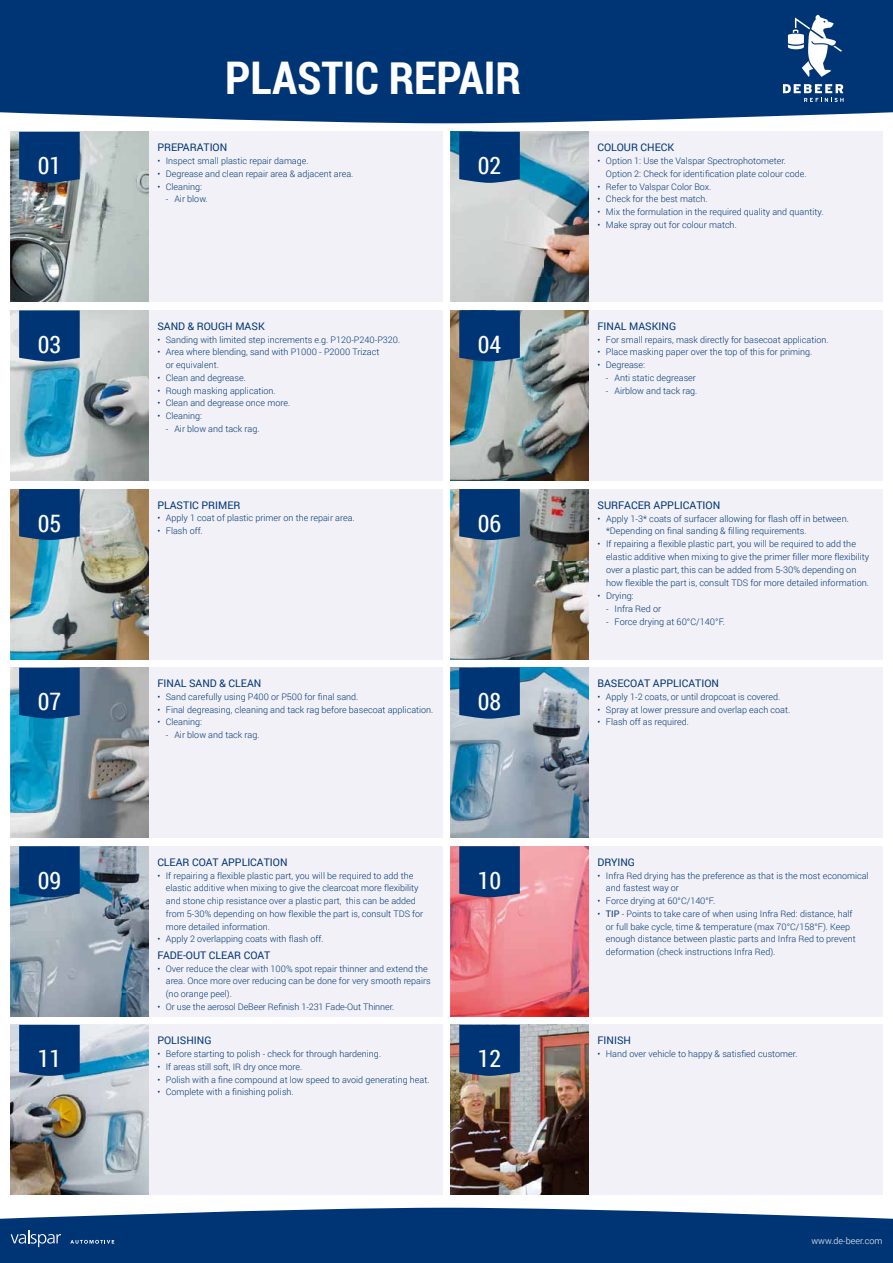
<style>
.page{position:relative;width:893px;height:1263px;background:#fff}
.page>*{position:absolute;margin:0;border:0;box-sizing:border-box;transform-origin:0 0}
.t1{font:700 45px "Roboto Condensed";color:#fff}
.t2{font:24px "Roboto Condensed";color:#fff}
.t3{font:10.57px "Roboto";color:#003575}
.t4{font:10.5px "Roboto";color:#003575}
.t5{font:300 9.07px/12.9px "Roboto";color:#003575}
.t6{font:300 9px/12.8px "Roboto";color:#003575}
.t7{font:300 9px "Roboto";color:#fff}
.s1{font-weight:400}
</style>
<div class="page">
<img style="left:11px;top:1025px;width:138px;height:170px">
<img style="left:11px;top:310px;width:138px;height:170px">
<img style="left:11px;top:132px;width:138px;height:170px">
<img style="left:451px;top:132px;width:138px;height:170px">
<img style="left:451px;top:310px;width:138px;height:170px">
<img style="left:451px;top:489px;width:138px;height:170px">
<img style="left:451px;top:668px;width:138px;height:170px">
<img style="left:451px;top:846px;width:138px;height:170px">
<img style="left:451px;top:1025px;width:138px;height:170px">
<img style="left:11px;top:489px;width:138px;height:170px">
<img style="left:11px;top:668px;width:138px;height:170px">
<img style="left:11px;top:846px;width:138px;height:170px">
<div style="left:149px;top:132px;width:293px;height:170px;background:#f1f1f7"></div>
<div style="left:149px;top:310px;width:293px;height:170px;background:#f1f1f7"></div>
<div style="left:589px;top:310px;width:293px;height:170px;background:#f1f1f7"></div>
<div style="left:589px;top:132px;width:293px;height:170px;background:#f1f1f7"></div>
<div style="left:149px;top:668px;width:293px;height:170px;background:#f1f1f7"></div>
<div style="left:589px;top:668px;width:293px;height:170px;background:#f1f1f7"></div>
<div style="left:149px;top:846px;width:293px;height:170px;background:#f1f1f7"></div>
<div style="left:589px;top:846px;width:293px;height:170px;background:#f1f1f7"></div>
<div style="left:149px;top:1025px;width:293px;height:170px;background:#f1f1f7"></div>
<div style="left:589px;top:1025px;width:293px;height:170px;background:#f1f1f7"></div>
<div style="left:149px;top:489px;width:293px;height:170px;background:#f1f1f7"></div>
<div style="left:589px;top:489px;width:293px;height:170px;background:#f1f1f7"></div>
<div style="left:0;top:0;width:893px;height:123px;background:#003575"></div>
<svg style="left:0;top:1208px;width:893px;height:55px;background:#14447f"></svg>
<svg style="left:11px;top:1230px;width:50px;height:17px"></svg>
<svg style="left:70px;top:1240px;width:44px;height:4px"></svg>
<svg style="left:19px;top:132px;width:61px;height:51px;background:#053876"></svg>
<svg style="left:19px;top:310px;width:61px;height:51px;background:#083b78"></svg>
<svg style="left:459px;top:310px;width:61px;height:51px;background:#053875"></svg>
<svg style="left:459px;top:132px;width:61px;height:51px;background:#073b78"></svg>
<svg style="left:19px;top:668px;width:61px;height:51px;background:#033977"></svg>
<svg style="left:459px;top:668px;width:61px;height:51px;background:#073b78"></svg>
<svg style="left:19px;top:846px;width:61px;height:51px;background:#033877"></svg>
<svg style="left:459px;top:846px;width:61px;height:51px;background:#083876"></svg>
<svg style="left:19px;top:1025px;width:61px;height:51px;background:#043978"></svg>
<svg style="left:459px;top:1025px;width:61px;height:51px;background:#063976"></svg>
<div style="left:19px;top:489px;width:61px;height:51px;background:#003575"></div>
<div style="left:459px;top:489px;width:61px;height:51px;background:#003575"></div>
<svg style="left:783px;top:84px;width:60px;height:18px"></svg>
<svg style="left:788px;top:15px;width:54px;height:62px"></svg>
<h2 class="t2" style="left:38px;top:149px;width:25px">01</h2>
<h1 class="t1" style="left:225px;top:46px;width:297px">PLASTIC REPAIR</h1>
<p class="t4" style="left:157px;top:140px;width:71px">PREPARATION</p>
<p class="t6" style="left:157px;top:154px;width:153px">• Inspect small plastic repair damage.</p>
<p class="t6" style="left:157px;top:167px;width:198px">• Degrease and clean repair area &amp; adjacent area.</p>
<p class="t6" style="left:157px;top:180px;width:46px">• Cleaning:</p>
<p class="t6" style="left:166px;top:192px;width:43px">- Air blow.</p>
<h2 class="t2" style="left:478px;top:149px;width:25px">02</h2>
<p class="t4" style="left:157px;top:319px;width:109px">SAND &amp; ROUGH MASK</p>
<p class="t6" style="left:157px;top:333px;width:244px">• Sanding with limited step increments e.g. P120-P240-P320.</p>
<p class="t6" style="left:166px;top:346px;width:215px;text-indent:-9px">• Area where blending, sand with P1000 - P2000 Trizact or equivalent.</p>
<p class="t6" style="left:157px;top:371px;width:90px">• Clean and degrease.</p>
<p class="t6" style="left:157px;top:384px;width:120px">• Rough masking application.</p>
<p class="t6" style="left:157px;top:397px;width:134px">• Clean and degrease once more.</p>
<p class="t6" style="left:157px;top:409px;width:46px">• Cleaning:</p>
<p class="t6" style="left:166px;top:422px;width:95px">- Air blow and tack rag.</p>
<h2 class="t2" style="left:38px;top:328px;width:25px">03</h2>
<h2 class="t2" style="left:478px;top:328px;width:25px">04</h2>
<p class="t4" style="left:157px;top:497px;width:85px">PLASTIC PRIMER</p>
<p class="t6" style="left:157px;top:511px;width:199px">• Apply 1 coat of plastic primer on the repair area.</p>
<p class="t6" style="left:157px;top:524px;width:47px">• Flash off.</p>
<h2 class="t2" style="left:38px;top:506px;width:25px">05</h2>
<h2 class="t2" style="left:478px;top:506px;width:25px">06</h2>
<p class="t4" style="left:157px;top:676px;width:105px">FINAL SAND &amp; CLEAN</p>
<p class="t6" style="left:157px;top:690px;width:203px">• Sand carefully using P400 or P500 for final sand.</p>
<p class="t6" style="left:157px;top:703px;width:278px">• Final degreasing, cleaning and tack rag before basecoat application.</p>
<p class="t6" style="left:157px;top:715px;width:46px">• Cleaning:</p>
<p class="t6" style="left:166px;top:728px;width:95px">- Air blow and tack rag.</p>
<h2 class="t2" style="left:38px;top:685px;width:25px">07</h2>
<h2 class="t2" style="left:478px;top:685px;width:25px">08</h2>
<p class="t4" style="left:157px;top:855px;width:132px">CLEAR COAT APPLICATION</p>
<p class="t6" style="left:166px;top:869px;width:259px;text-indent:-9px">• If repairing a flexible plastic part, you will be required to add the elastic additive when mixing to give the clearcoat more flexibility and stone chip resistance over a plastic part, this can be added from 5-30% depending on how flexible the part is, consult TDS for more detailed information.</p>
<p class="t6" style="left:157px;top:932px;width:168px">• Apply 2 overlapping coats with flash off.</p>
<p class="t4" style="left:157px;top:948px;width:115px">FADE-OUT CLEAR COAT</p>
<p class="t6" style="left:166px;top:962px;width:266px;text-indent:-9px">• Over reduce the clear with 100% spot repair thinner and extend the area. Once more over reducing can be done for very smooth repairs (no orange peel).</p>
<p class="t6" style="left:157px;top:1000px;width:238px">• Or use the aerosol DeBeer Refinish 1-231 Fade-Out Thinner.</p>
<p class="t4" style="left:157px;top:1033px;width:56px">POLISHING</p>
<p class="t6" style="left:157px;top:1047px;width:225px">• Before starting to polish - check for through hardening.</p>
<p class="t6" style="left:157px;top:1060px;width:147px">• If areas still soft, IR dry once more.</p>
<p class="t6" style="left:157px;top:1073px;width:274px">• Polish with a fine compound at low speed to avoid generating heat.</p>
<p class="t6" style="left:157px;top:1085px;width:138px">• Complete with a finishing polish.</p>
<h2 class="t2" style="left:38px;top:863px;width:25px">09</h2>
<h2 class="t2" style="left:478px;top:863px;width:25px">10</h2>
<h2 class="t2" style="left:38px;top:1042px;width:25px">11</h2>
<h2 class="t2" style="left:478px;top:1042px;width:25px">12</h2>
<p class="t4" style="left:597px;top:140px;width:78px">COLOUR CHECK</p>
<p class="t6" style="left:606px;top:154px;width:202px;text-indent:-9px">• Option 1: Use the Valspar Spectrophotometer.<br>Option 2: Check for identification plate colour code.</p>
<p class="t6" style="left:597px;top:180px;width:115px">• Refer to Valspar Color Box.</p>
<p class="t6" style="left:597px;top:192px;width:112px">• Check for the best match.</p>
<p class="t6" style="left:597px;top:205px;width:228px">• Mix the formulation in the required quality and quantity.</p>
<p class="t6" style="left:597px;top:218px;width:141px">• Make spray out for colour match.</p>
<p class="t4" style="left:597px;top:319px;width:80px">FINAL MASKING</p>
<p class="t6" style="left:597px;top:333px;width:233px">• For small repairs, mask directly for basecoat application.</p>
<p class="t6" style="left:597px;top:346px;width:216px">• Place masking paper over the top of this for priming.</p>
<p class="t6" style="left:597px;top:358px;width:49px">• Degrease:</p>
<p class="t6" style="left:606px;top:371px;width:92px">- Anti static degreaser</p>
<p class="t6" style="left:606px;top:384px;width:93px">- Airblow and tack rag.</p>
<p class="t3" style="left:597px;top:497px;width:124px">SURFACER APPLICATION</p>
<p class="t5" style="left:606px;top:511px;width:244px;text-indent:-9px">• Apply 1-3* coats of surfacer allowing for flash off in between. *Depending on final sanding &amp; filling requirements.</p>
<p class="t5" style="left:606px;top:537px;width:265px;text-indent:-9px">• If repairing a flexible plastic part, you will be required to add the elastic additive when mixing to give the primer filler more flexibility over a plastic part, this can be added from 5-30% depending on how flexible the part is, consult TDS for more detailed information.</p>
<p class="t5" style="left:597px;top:589px;width:38px">• Drying:</p>
<p class="t5" style="left:606px;top:602px;width:57px">- Infra Red or</p>
<p class="t5" style="left:606px;top:615px;width:120px">- Force drying at 60°C/140°F.</p>
<p class="t4" style="left:597px;top:676px;width:123px">BASECOAT APPLICATION</p>
<p class="t6" style="left:597px;top:690px;width:184px">• Apply 1-2 coats, or until dropcoat is covered.</p>
<p class="t6" style="left:597px;top:703px;width:194px">• Spray at lower pressure and overlap each coat.</p>
<p class="t6" style="left:597px;top:715px;width:93px">• Flash off as required.</p>
<p class="t4" style="left:597px;top:855px;width:39px">DRYING</p>
<p class="t6" style="left:606px;top:869px;width:264px;text-indent:-9px">• Infra Red drying has the preference as that is the most economical and fastest way or</p>
<p class="t6" style="left:597px;top:894px;width:119px">• Force drying at 60°C/140°F.</p>
<p class="t6" style="left:606px;top:907px;width:251px;text-indent:-9px">• <span class="s1">TIP</span> - Points to take care of when using Infra Red: distance, half or full bake cycle, time &amp; temperature (max 70°C/158°F). Keep enough distance between plastic parts and Infra Red to prevent deformation (check instructions Infra Red).</p>
<p class="t4" style="left:597px;top:1033px;width:35px">FINISH</p>
<p class="t6" style="left:597px;top:1047px;width:202px">• Hand over vehicle to happy &amp; satisfied customer.</p>
<p class="t7" style="left:811px;top:1234px;width:72px">www.de-beer.com</p>
</div>
